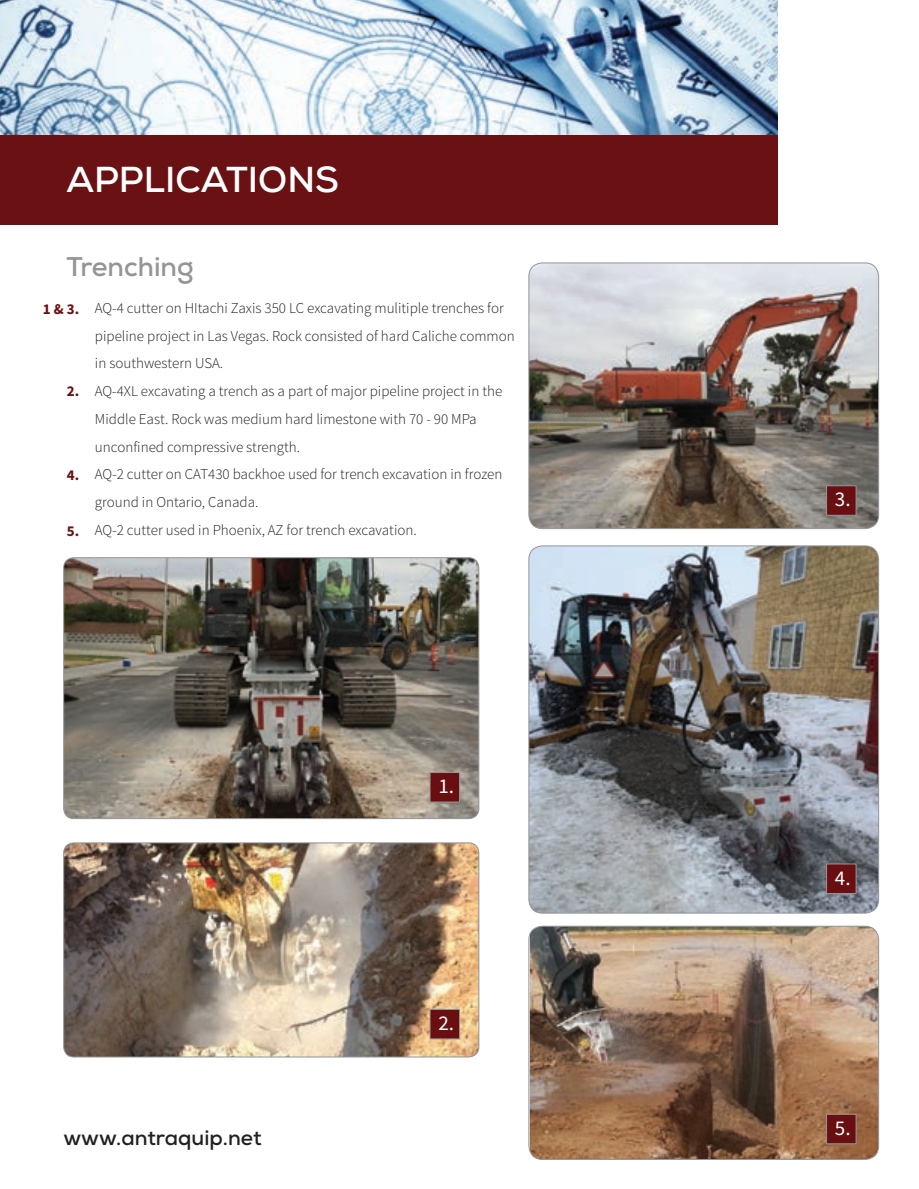
<style>
.page{position:relative;width:919px;height:1189px;background:#fff}
.page>*{position:absolute;margin:0;border:0;box-sizing:border-box;transform-origin:0 0}
.t1{font:700 36px "Nexa";color:#fff}
.t2{font:700 27px "Nexa";color:#939598}
.t3{font:700 21px "Nexa";color:#231f20}
.t4{font:21px "Source Sans Pro";color:#fff}
.t5{font:300 15px/27.8px "Source Sans Pro";color:#231f20}
.t6{font:700 15px "Source Sans Pro";color:#690f12}
</style>
<div class="page">
<img style="left:0;top:0;width:777px;height:135px">
<img style="left:64px;top:558px;width:414px;height:261px">
<div style="left:63px;top:557px;width:416px;height:262px;border:1px solid #939598;border-radius:10px"></div>
<img style="left:64px;top:843px;width:414px;height:214px">
<div style="left:63px;top:843px;width:416px;height:214px;border:1px solid #939598;border-radius:10px"></div>
<div style="left:429px;top:1009px;width:30px;height:30px;background:#690f12;border:1px solid #939598"></div>
<img style="left:528px;top:263px;width:350px;height:266px">
<div style="left:528px;top:263px;width:350px;height:266px;border:1px solid #939598;border-radius:14px"></div>
<div style="left:825px;top:485px;width:31px;height:31px;background:#690f12;border:1px solid #939598"></div>
<div style="left:429px;top:772px;width:30px;height:30px;background:#690f12;border:1px solid #939598"></div>
<img style="left:528px;top:546px;width:350px;height:367px">
<div style="left:528px;top:546px;width:350px;height:367px;border:1px solid #939598;border-radius:14px"></div>
<div style="left:825px;top:864px;width:31px;height:30px;background:#690f12;border:1px solid #939598"></div>
<img style="left:530px;top:926px;width:348px;height:233px">
<div style="left:528px;top:926px;width:350px;height:234px;border:1px solid #939598;border-radius:14px"></div>
<div style="left:825px;top:1114px;width:31px;height:30px;background:#690f12;border:1px solid #939598"></div>
<div style="left:0;top:135px;width:777px;height:89px;background:#691113"></div>
<h1 class="t1" style="left:66px;top:156px;width:274px">APPLICATIONS</h1>
<h2 class="t2" style="left:66px;top:250px;width:129px">Trenching</h2>
<p class="t6" style="left:43px;top:299px;width:38px">1 &amp; 3.</p>
<p class="t6" style="left:67px;top:382px;width:14px">2.</p>
<p class="t6" style="left:67px;top:466px;width:14px">4.</p>
<p class="t6" style="left:67px;top:521px;width:14px">5.</p>
<p class="t5" style="left:95px;top:294px;width:421px">AQ-4 cutter on HItachi Zaxis 350 LC excavating mulitiple trenches for pipeline project in Las Vegas. Rock consisted of hard Caliche common in southwestern USA.<br>AQ-4XL excavating a trench as a part of major pipeline project in the Middle East. Rock was medium hard limestone with 70 - 90 MPa unconfined compressive strength.<br>AQ-2 cutter on CAT430 backhoe used for trench excavation in frozen ground in Ontario, Canada.<br>AQ-2 cutter used in Phoenix, AZ for trench excavation.</p>
<h3 class="t4" style="left:438px;top:773px;width:17px">1.</h3>
<h3 class="t4" style="left:438px;top:1010px;width:17px">2.</h3>
<h3 class="t3" style="left:63px;top:1124px;width:200px">www.antraquip.net</h3>
<h3 class="t4" style="left:834px;top:486px;width:17px">3.</h3>
<h3 class="t4" style="left:834px;top:865px;width:17px">4.</h3>
<h3 class="t4" style="left:834px;top:1115px;width:17px">5.</h3>
</div>
